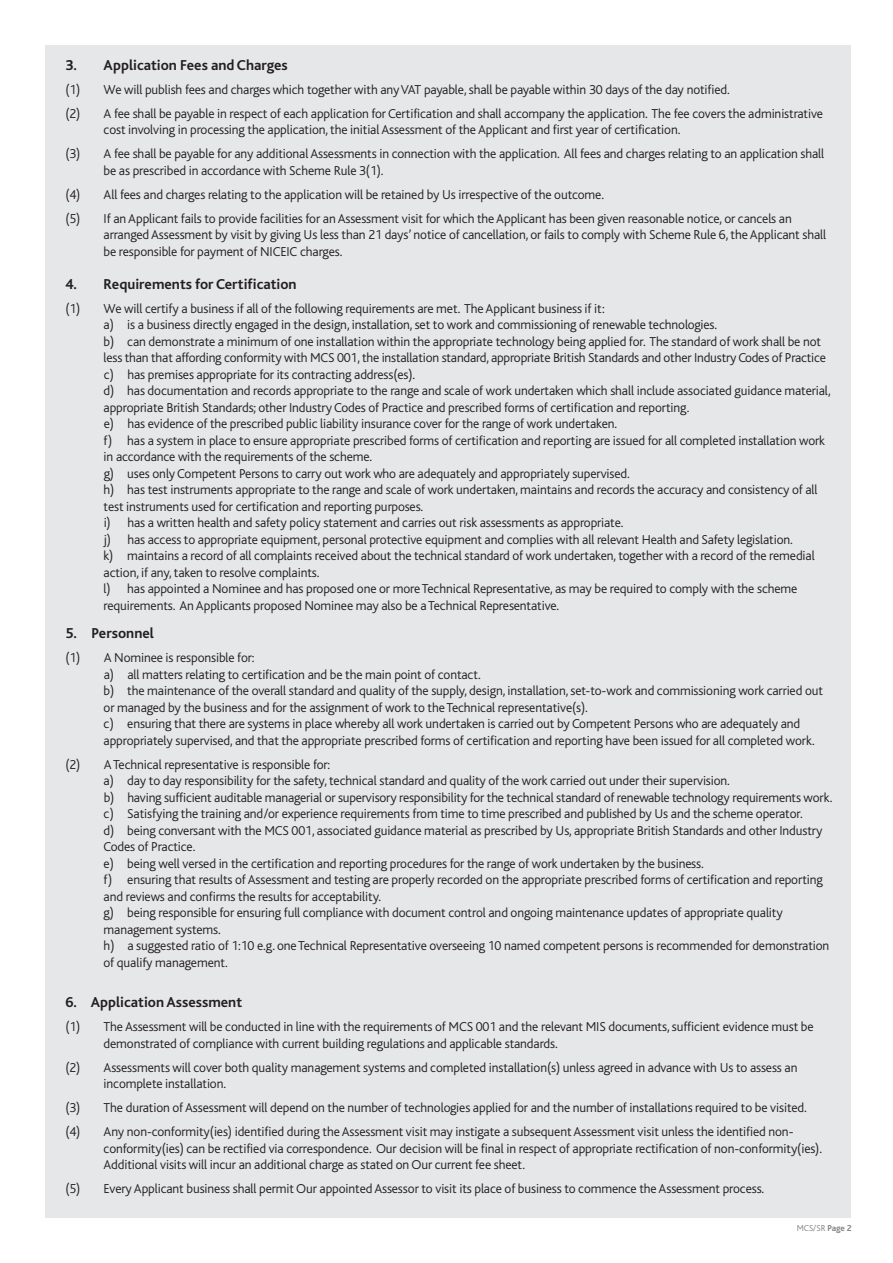
<style>
.page{position:relative;width:893px;height:1263px;background:#fff}
.page>*{position:absolute;margin:0;border:0;box-sizing:border-box;transform-origin:0 0}
.t1{font:700 15px "Bliss";color:#231f20}
.t2{font:300 13.5px/16.5px "Bliss";letter-spacing:-.01em;color:#231f20}
.t3{font:300 9px "Bliss";color:#808285}
.s1{font-weight:700}
</style>
<div class="page">
<div style="left:45px;top:45px;width:805px;height:1173px;background:#e6e7e9"></div>
<p class="t1" style="left:65px;top:59px;width:224px">3. Application Fees and Charges</p>
<p class="t2" style="left:65px;top:79px;width:759px;line-height:24px">(1) We will publish fees and charges which together with any VAT payable, shall be payable within 30 days of the day notified.<br>(2) A fee shall be payable in respect of each application for Certification and shall accompany the application. The fee covers the administrative</p>
<p class="t2" style="left:65px;top:119px;width:760px;line-height:24px;text-indent:38px">cost involving in processing the application, the initial Assessment of the Applicant and first year of certification.<br>(3) A fee shall be payable for any additional Assessments in connection with the application. All fees and charges relating to an application shall</p>
<p class="t2" style="left:65px;top:160px;width:728px;line-height:24px;text-indent:38px">be as prescribed in accordance with Scheme Rule 3(1).<br>(4) All fees and charges relating to the application will be retained by Us irrespective of the outcome.<br>(5) If an Applicant fails to provide facilities for an Assessment visit for which the Applicant has been given reasonable notice, or cancels an</p>
<p class="t2" style="left:104px;top:228px;width:724px">arranged Assessment by visit by giving Us less than 21 days’ notice of cancellation, or fails to comply with Scheme Rule 6, the Applicant shall be responsible for payment of NICEIC charges.</p>
<p class="t1" style="left:65px;top:278px;width:233px">4. Requirements for Certification</p>
<p class="t2" style="left:104px;top:301px;width:729px;text-indent:-38px">(1) We will certify a business if all of the following requirements are met. The Applicant business if it:<br>a) is a business directly engaged in the design, installation, set to work and commissioning of renewable technologies.<br>b) can demonstrate a minimum of one installation within the appropriate technology being applied for. The standard of work shall be not less than that affording conformity with MCS 001, the installation standard, appropriate British Standards and other Industry Codes of Practice c) has premises appropriate for its contracting address(es).<br>d) has documentation and records appropriate to the range and scale of work undertaken which shall include associated guidance material, appropriate British Standards; other Industry Codes of Practice and prescribed forms of certification and reporting.<br>e) has evidence of the prescribed public liability insurance cover for the range of work undertaken.<br>f) has a system in place to ensure appropriate prescribed forms of certification and reporting are issued for all completed installation work in accordance with the requirements of the scheme.<br>g) uses only Competent Persons to carry out work who are adequately and appropriately supervised.<br>h) has test instruments appropriate to the range and scale of work undertaken, maintains and records the accuracy and consistency of all test instruments used for certification and reporting purposes.<br>i) has a written health and safety policy statement and carries out risk assessments as appropriate.<br>j) has access to appropriate equipment, personal protective equipment and complies with all relevant Health and Safety legislation.<br>k) maintains a record of all complaints received about the technical standard of work undertaken, together with a record of the remedial action, if any, taken to resolve complaints.<br>l) has appointed a Nominee and has proposed one or more Technical Representative, as may be required to comply with the scheme requirements. An Applicants proposed Nominee may also be a Technical Representative.</p>
<p class="t1" style="left:65px;top:628px;width:90px">5. Personnel</p>
<p class="t2" style="left:104px;top:651px;width:721px;text-indent:-38px">(1) A Nominee is responsible for:<br>a) all matters relating to certification and be the main point of contact.<br>b) the maintenance of the overall standard and quality of the supply, design, installation, set-to-work and commissioning work carried out or managed by the business and for the assignment of work to the Technical representative(s).<br>c) ensuring that there are systems in place whereby all work undertaken is carried out by Competent Persons who are adequately and appropriately supervised, and that the appropriate prescribed forms of certification and reporting have been issued for all completed work.</p>
<p class="t2" style="left:104px;top:757px;width:730px;text-indent:-38px">(2) A Technical representative is responsible for:<br>a) day to day responsibility for the safety, technical standard and quality of the work carried out under their supervision.<br>b) having sufficient auditable managerial or supervisory responsibility for the technical standard of renewable technology requirements work. c) Satisfying the training and/or experience requirements from time to time prescribed and published by Us and the scheme operator.<br>d) being conversant with the MCS 001, associated guidance material as prescribed by Us, appropriate British Standards and other Industry Codes of Practice.<br>e) being well versed in the certification and reporting procedures for the range of work undertaken by the business.<br>f) ensuring that results of Assessment and testing are properly recorded on the appropriate prescribed forms of certification and reporting and reviews and confirms the results for acceptability.<br>g) being responsible for ensuring full compliance with document control and ongoing maintenance updates of appropriate quality management systems.<br>h) a suggested ratio of 1:10 e.g. one Technical Representative overseeing 10 named competent persons is recommended for demonstration of qualify management.</p>
<p class="t1" style="left:65px;top:997px;width:178px">6. Application Assessment</p>
<p class="t2" style="left:104px;top:1020px;width:711px;text-indent:-38px">(1) The Assessment will be conducted in line with the requirements of MCS 001 and the relevant MIS documents, sufficient evidence must be demonstrated of compliance with current building regulations and applicable standards.</p>
<p class="t2" style="left:104px;top:1060px;width:695px;text-indent:-38px">(2) Assessments will cover both quality management systems and completed installation(s) unless agreed in advance with Us to assess an incomplete installation.</p>
<p class="t2" style="left:65px;top:1097px;width:743px;line-height:24px">(3) The duration of Assessment will depend on the number of technologies applied for and the number of installations required to be visited. (4) Any non-conformity(ies) identified during the Assessment visit may instigate a subsequent Assessment visit unless the identified non-</p>
<p class="t2" style="left:104px;top:1141px;width:720px">conformity(ies) can be rectified via correspondence. Our decision will be final in respect of appropriate rectification of non-conformity(ies).<br>Additional visits will incur an additional charge as stated on Our current fee sheet.</p>
<p class="t2" style="left:65px;top:1182px;width:700px">(5) Every Applicant business shall permit Our appointed Assessor to visit its place of business to commence the Assessment process.</p>
<p class="t3" style="left:797px;top:1225px;width:57px">MCS/SR <span class="s1">Page 2</span></p>
</div>
